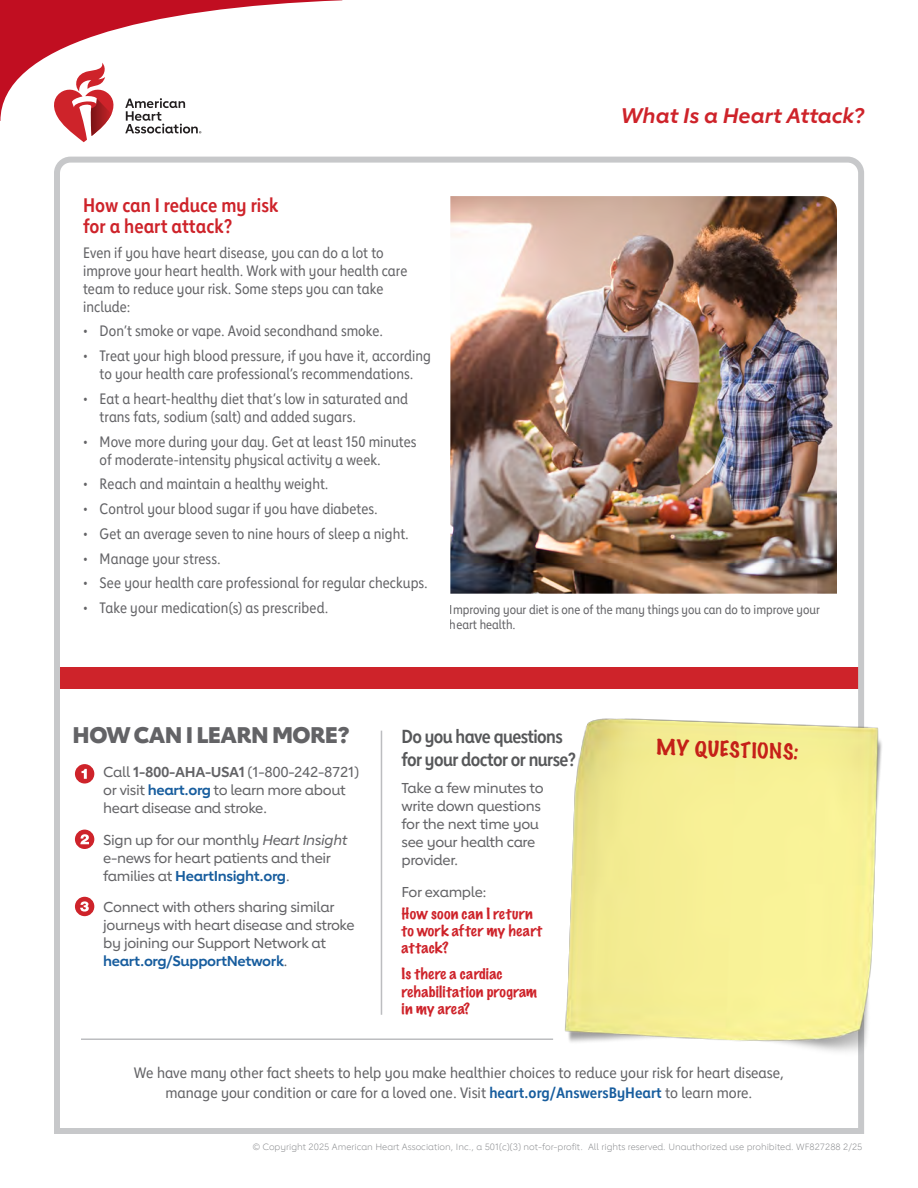
<style>
.page{position:relative;width:918px;height:1188px;background:#fff}
.page>*{position:absolute;margin:0;border:0;box-sizing:border-box;transform-origin:0 0}
.Footer_Heading{font:800 22.5px "Lub Dub";letter-spacing:-.025em;color:#636366}
.t1{font:italic 700 21px "Lub Dub";color:#ce232a}
.Sub_Heading{font:700 19.5px/21px "Lub Dub Condensed";color:#ce232a}
.t2{font:100 19.5px "Marker Felt";color:#ce232a;scale:1.1 1}
.Footer_Sub_Heading{font:700 18.75px/22.5px "Lub Dub Condensed";letter-spacing:-.03em;color:#57585a}
.Bullets{font:15px/18px "Lub Dub Condensed";letter-spacing:.005em;color:#636366}
.Footer_CTA{font:15px/19.5px "Lub Dub Condensed";color:#636366;text-align:center;scale:1.05 1}
.Footer_Paragraph{font:500 14.25px/18px "Lub Dub";letter-spacing:-.025em;color:#636366}
.Footer_Questions{font:100 14.25px/17.2px "Marker Felt";letter-spacing:.015em;color:#ce232a;scale:1.1 1}
.t3{font:12.75px/15px "Lub Dub Condensed";color:#636366}
.Copyright{font:300 9px "Lub Dub";color:#808285}
.s1{font-weight:700}
.s2{font-weight:700;color:#175d9e}
.s3{font-style:italic}
</style>
<div class="page">
<img style="left:54px;top:156px;width:810px;height:978px">
<svg style="left:0;top:0;width:342px;height:142px"></svg>
<img style="left:553px;top:697px;width:329px;height:377px">
<h2 class="t1" style="left:621px;top:103px;width:245px">What Is a Heart Attack?</h2>
<h2 class="Sub_Heading" style="left:83px;top:194px;width:197px">How can I reduce my risk for a heart attack?</h2>
<p class="Bullets" style="left:83px;top:243px;width:326px">Even if you have heart disease, you can do a lot to improve your heart health. Work with your health care team to reduce your risk. Some steps you can take include:</p>
<p class="Bullets" style="left:83px;top:322px;width:301px">• Don’t smoke or vape. Avoid secondhand smoke.</p>
<p class="Bullets" style="left:83px;top:347px;width:349px;text-align:center">• Treat your high blood pressure, if you have it, according to your health care professional’s recommendations.</p>
<p class="Bullets" style="left:100px;top:389px;width:310px;text-indent:-17px">• Eat a heart-healthy diet that’s low in saturated and trans fats, sodium (salt) and added sugars.</p>
<p class="Bullets" style="left:100px;top:432px;width:318px;text-indent:-17px">• Move more during your day. Get at least 150 minutes of moderate-intensity physical activity a week.</p>
<p class="Bullets" style="left:83px;top:475px;width:247px">• Reach and maintain a healthy weight.</p>
<p class="Bullets" style="left:83px;top:500px;width:296px">• Control your blood sugar if you have diabetes.</p>
<p class="Bullets" style="left:83px;top:524px;width:327px">• Get an average seven to nine hours of sleep a night.</p>
<p class="Bullets" style="left:83px;top:549px;width:139px">• Manage your stress.</p>
<p class="Bullets" style="left:83px;top:574px;width:346px">• See your health care professional for regular checkups.</p>
<p class="Bullets" style="left:83px;top:599px;width:247px">• Take your medication(s) as prescribed.</p>
<p class="t3" style="left:450px;top:602px;width:371px">Improving your diet is one of the many things you can do to improve your heart health.</p>
<h3 class="Footer_Heading" style="left:73px;top:721px;width:279px">HOW CAN I LEARN MORE?</h3>
<p class="Footer_Paragraph" style="left:103px;top:763px;width:258px">Call <span class="s1">1-800-AHA-USA1</span> (1-800-242-8721) or visit <span class="s2">heart.org</span> to learn more about heart disease and stroke.</p>
<p class="Footer_Paragraph" style="left:103px;top:831px;width:246px">Sign up for our monthly <span class="s3">Heart Insight </span>e-news for heart patients and their families at <span class="s2">HeartInsight.org</span>.</p>
<p class="Footer_Paragraph" style="left:103px;top:898px;width:253px">Connect with others sharing similar journeys with heart disease and stroke by joining our Support Network at <span class="s2">heart.org/SupportNetwork</span>.</p>
<h4 class="Footer_Sub_Heading" style="left:402px;top:725px;width:176px">Do you have questions for your doctor or nurse?</h4>
<p class="Footer_Paragraph" style="left:402px;top:779px;width:144px">Take a few minutes to write down questions for the next time you see your health care provider.</p>
<p class="Footer_Paragraph" style="left:402px;top:882px;width:87px">For example:</p>
<p class="Footer_Questions" style="left:402px;top:905px;width:129px">How soon can I return to work after my heart attack?</p>
<p class="Footer_Questions" style="left:402px;top:965px;width:125px">Is there a cardiac rehabilitation program in my area?</p>
<h3 class="t2" style="left:656px;top:731px;width:132px;rotate:2deg">MY QUESTIONS:</h3>
<p class="Footer_CTA" style="left:134px;top:1063px;width:621px">We have many other fact sheets to help you make healthier choices to reduce your risk for heart disease, manage your condition or care for a loved one. Visit <span class="s2">heart.org/AnswersByHeart</span> to learn more.</p>
<p class="Copyright" style="left:253px;top:1142px;width:611px">© Copyright 2025 American Heart Association, Inc., a 501(c)(3) not-for-profit. All rights reserved. Unauthorized use prohibited. WF827288 2/25</p>
</div>
